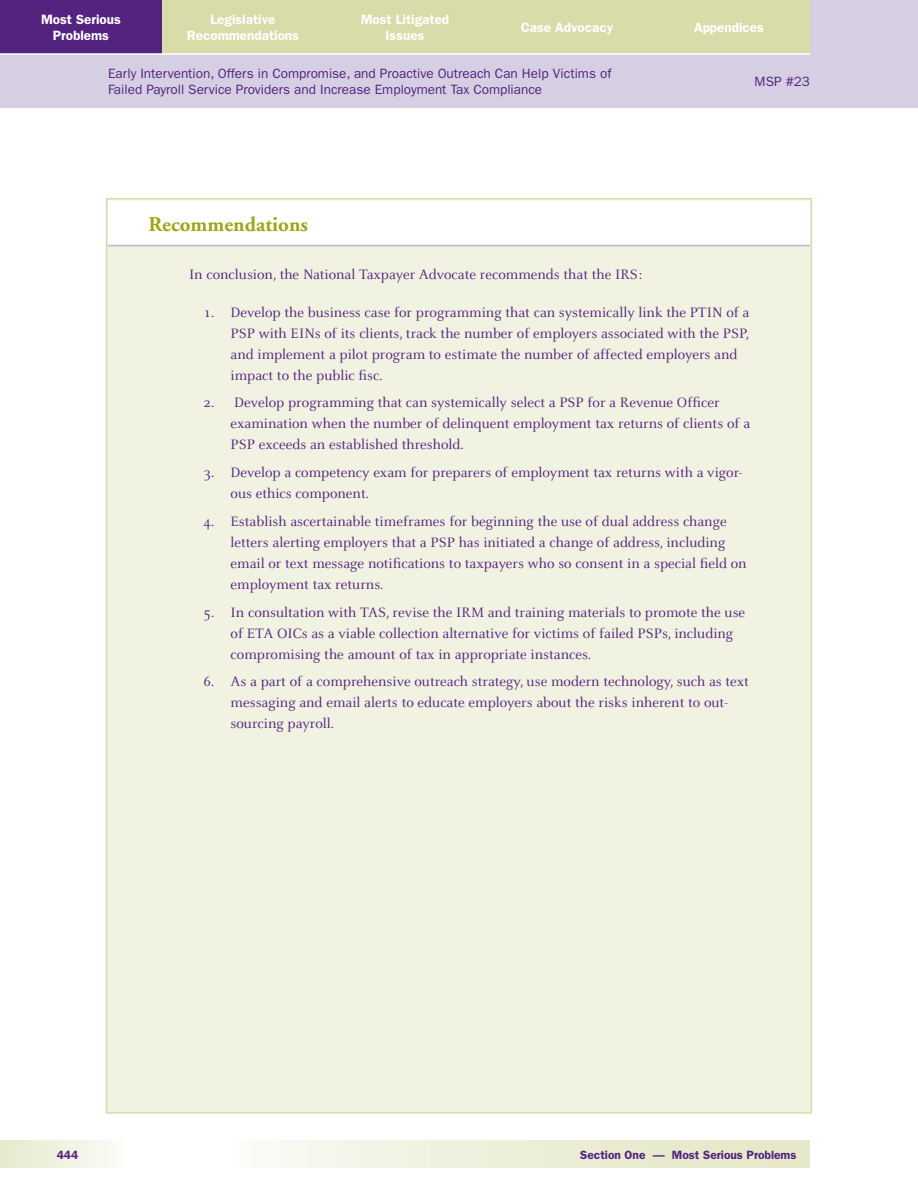
<style>
.page{position:relative;width:918px;height:1188px;background:#fff}
.page>*{position:absolute;margin:0;border:0;box-sizing:border-box;transform-origin:0 0}
.MSP-tint_box_HEAD{font:700 21px "Adobe Garamond";color:#9fa616}
.MSP-tint_box_TEXT{font:15px/21px "Celeste";color:#53237f}
.t1{font:13.5px/16.5px "Franklin Gothic";color:#53237f}
.t2{font:600 13.5px/16.5px "Franklin Gothic";color:#fff;text-align:center}
.t3{font:600 12px "Franklin Gothic";color:#53237f}
</style>
<div class="page">
<div style="left:0;top:0;width:918px;height:108px;background:#d6cfe4"></div>
<svg style="left:271px;top:1141px;width:539px;height:27px;background:#edeed9"></svg>
<div style="left:0;top:1141px;width:148px;height:27px;background:linear-gradient(to right,#e7e9cc,#fff)"></div>
<div style="left:0;top:0;width:162px;height:54px;background:#53237f"></div>
<div style="left:162px;top:0;width:162px;height:54px;background:#d9dba8"></div>
<div style="left:324px;top:0;width:162px;height:54px;background:#d9dba8"></div>
<div style="left:648px;top:0;width:162px;height:54px;background:#d9dba8"></div>
<div style="left:486px;top:0;width:162px;height:54px;background:#d9dba8"></div>
<hr style="left:0;top:53px;width:810px;height:2px;background:#fff">
<div style="left:105px;top:198px;width:708px;height:916px;background:#f1f2e1"></div>
<div style="left:108px;top:200px;width:702px;height:45px;background:#fff"></div>
<hr style="left:108px;top:245px;width:702px;height:1px;background:#c0b5d5">
<p class="t2" style="left:187px;top:11px;width:114px">Legislative<br>Recommendations</p>
<p class="t2" style="left:41px;top:11px;width:81px">Most Serious<br>Problems</p>
<p class="t2" style="left:361px;top:11px;width:90px">Most Litigated<br>Issues</p>
<p class="t2" style="left:521px;top:19px;width:94px">Case Advocacy</p>
<p class="t2" style="left:694px;top:19px;width:71px">Appendices</p>
<p class="t1" style="left:108px;top:65px;width:505px">Early Intervention, Offers in Compromise, and Proactive Outreach Can Help Victims of<br>Failed Payroll Service Providers and Increase Employment Tax Compliance</p>
<p class="t1" style="left:755px;top:73px;width:57px">MSP #23</p>
<p class="MSP-tint_box_HEAD" style="left:148px;top:213px;width:161px">Recommendations</p>
<p class="MSP-tint_box_TEXT" style="left:189px;top:265px;width:455px">In conclusion, the National Taxpayer Advocate recommends that the IRS:</p>
<p class="MSP-tint_box_TEXT" style="left:231px;top:302px;width:520px;text-indent:-27px">1. Develop the business case for programming that can systemically link the PTIN of a PSP with EINs of its clients, track the number of employers associated with the PSP, and implement a pilot program to estimate the number of affected employers and impact to the public fisc.</p>
<p class="MSP-tint_box_TEXT" style="left:231px;top:393px;width:521px;text-indent:-27px">2. Develop programming that can systemically select a PSP for a Revenue Officer examination when the number of delinquent employment tax returns of clients of a<br>PSP exceeds an established threshold.</p>
<p class="MSP-tint_box_TEXT" style="left:231px;top:462px;width:513px;text-indent:-27px">3. Develop a competency exam for preparers of employment tax returns with a vigor&shy;ous ethics component.</p>
<p class="MSP-tint_box_TEXT" style="left:231px;top:511px;width:518px;text-indent:-27px">4. Establish ascertainable timeframes for beginning the use of dual address change letters alerting employers that a PSP has initiated a change of address, including email or text message notifications to taxpayers who so consent in a special field on employment tax returns.</p>
<p class="MSP-tint_box_TEXT" style="left:231px;top:602px;width:516px;text-indent:-27px">5. In consultation with TAS, revise the IRM and training materials to promote the use of ETA OICs as a viable collection alternative for victims of failed PSPs, including compromising the amount of tax in appropriate instances.</p>
<p class="MSP-tint_box_TEXT" style="left:231px;top:672px;width:520px;text-indent:-27px">6. As a part of a comprehensive outreach strategy, use modern technology, such as text messaging and email alerts to educate employers about the risks inherent to out&shy;sourcing payroll.</p>
<p class="t3" style="left:57px;top:1148px;width:23px">444</p>
<p class="t3" style="left:580px;top:1148px;width:218px">Section One — Most Serious Problems</p>
</div>
